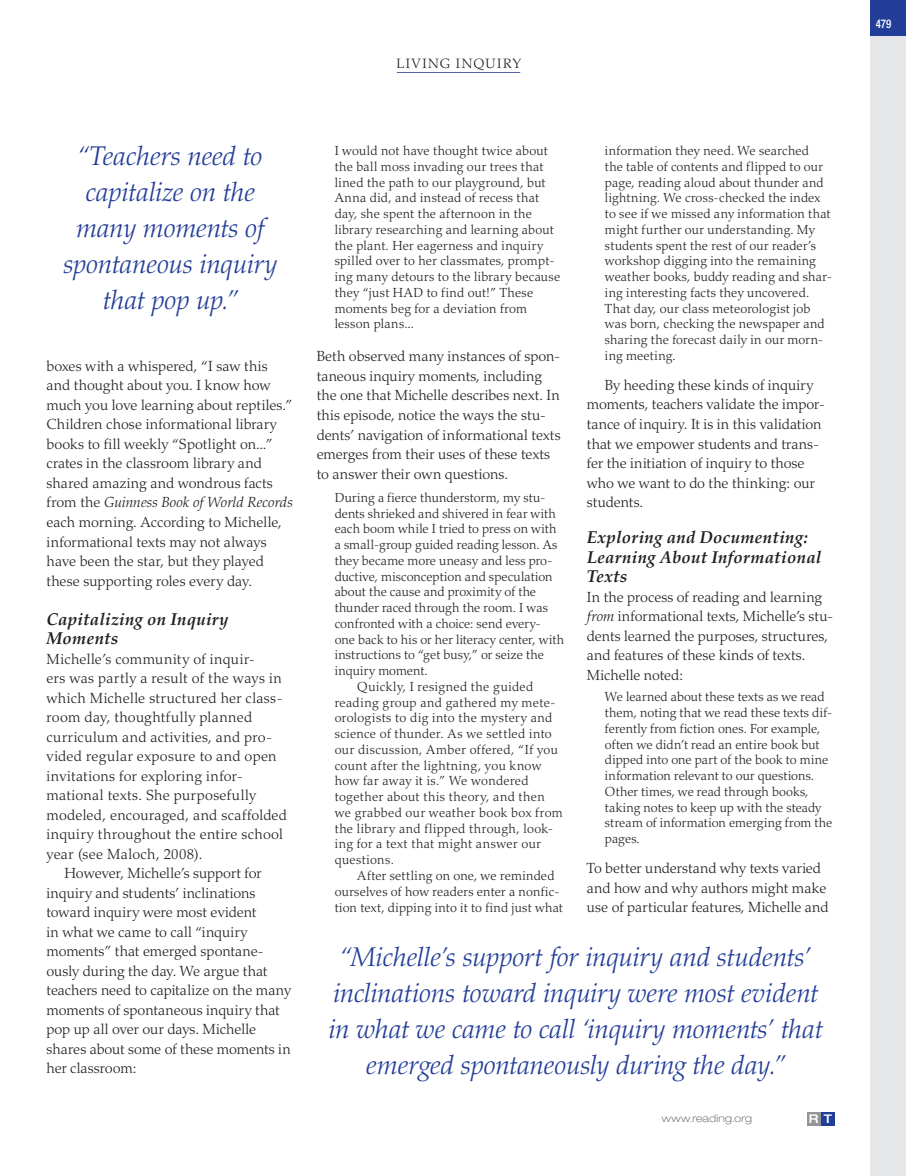
<style>
.page{position:relative;width:906px;height:1176px;background:#fff}
.page>*{position:absolute;margin:0;border:0;box-sizing:border-box;transform-origin:0 0}
.t1{font:italic 300 27px/36px "Palatino LT Std";color:#233e98;text-align:center}
.t2{font:italic 700 17.25px/19.5px "Palatino LT Std";letter-spacing:.015em;color:#231f20}
.t3{font:300 14.7px/19.5px "Palatino LT Std";letter-spacing:.005em;color:#231f20}
.t4{font:300 14.7px "Palatino LT Std";letter-spacing:.025em;color:#231f20}
.t5{font:300 14.7px "Palatino LT Std";letter-spacing:.035em;color:#231f20}
.t6{font:300 13.5px "Palatino LT Std";letter-spacing:.115em;color:#231f20}
.t7{font:300 13.2px/15.8px "Palatino LT Std";letter-spacing:.015em;color:#231f20}
.t8{font:300 13.2px "Palatino LT Std";letter-spacing:.035em;color:#231f20}
.t9{font:500 condensed 12px "Helvetica Neue LT Std";color:#fff;scale:.9 1}
.t10{font:500 expanded 12px "Helvetica Neue LT Std";color:#fff}
.t11{font:100 expanded 10.5px "Helvetica Neue LT Std";letter-spacing:.025em;color:#4b4c4d}
.s1{font-style:italic}
</style>
<div class="page">
<hr style="left:397px;top:72px;width:123px;height:1px;background:#5660ab">
<div style="left:870px;top:0;width:35px;height:1175px;background:#e6e7e9"></div>
<div style="left:870px;top:0;width:35px;height:36px;background:#233e98"></div>
<div style="left:806px;top:1111px;width:14px;height:14px;background:#939598"></div>
<div style="left:820px;top:1112px;width:14px;height:13px;background:#233e98"></div>
<p class="t6" style="left:396px;top:58px;width:126px">LIVING INQUIRY</p>
<h1 class="t1" style="left:63px;top:141px;width:215px">“Teachers need to capitalize on the many moments of spontaneous inquiry that pop up.”</h1>
<p class="t3" style="left:46px;top:358px;width:248px">boxes with a whispered, “I saw this and thought about you. I know how much you love learning about reptiles.” Children chose informational library books to fill weekly “Spotlight on...” crates in the classroom library and shared amazing and wondrous facts from the <span class="s1">Guinness Book of World Records </span>each morning. According to Michelle, informational texts may not always have been the star, but they played these supporting roles every day.</p>
<h2 class="t2" style="left:46px;top:611px;width:184px">Capitalizing on Inquiry<br>Moments</h2>
<p class="t3" style="left:46px;top:650px;width:210px">Michelle’s community of inquir-</p>
<p class="t3" style="left:46px;top:670px;width:237px">ers was partly a result of the ways in</p>
<p class="t4" style="left:46px;top:692px;width:237px">which Michelle structured her class-</p>
<p class="t3" style="left:46px;top:709px;width:207px">room day, thoughtfully planned</p>
<p class="t5" style="left:46px;top:731px;width:227px">curriculum and activities, and pro-</p>
<p class="t3" style="left:46px;top:748px;width:231px">vided regular exposure to and open</p>
<p class="t3" style="left:46px;top:767px;width:198px">invitations for exploring infor-</p>
<p class="t3" style="left:46px;top:787px;width:211px">mational texts. She purposefully</p>
<p class="t3" style="left:46px;top:806px;width:242px">modeled, encouraged, and scaffolded</p>
<p class="t3" style="left:46px;top:826px;width:238px">inquiry throughout the entire school</p>
<p class="t4" style="left:46px;top:848px;width:157px">year (see Maloch, 2008).</p>
<p class="t3" style="left:64px;top:865px;width:199px">However, Michelle’s support for</p>
<p class="t3" style="left:46px;top:884px;width:210px">inquiry and students’ inclinations</p>
<p class="t3" style="left:46px;top:904px;width:211px">toward inquiry were most evident</p>
<p class="t3" style="left:46px;top:923px;width:202px">in what we came to call “inquiry</p>
<p class="t3" style="left:46px;top:943px;width:219px">moments” that emerged spontane-</p>
<p class="t3" style="left:46px;top:962px;width:222px">ously during the day. We argue that</p>
<p class="t3" style="left:46px;top:982px;width:246px">teachers need to capitalize on the many</p>
<p class="t3" style="left:46px;top:1001px;width:235px">moments of spontaneous inquiry that</p>
<p class="t3" style="left:46px;top:1021px;width:211px">pop up all over our days. Michelle</p>
<p class="t3" style="left:46px;top:1040px;width:246px">shares about some of these moments in</p>
<p class="t3" style="left:46px;top:1060px;width:91px">her classroom:</p>
<p class="t7" style="left:604px;top:144px;width:229px">information they need. We searched<br>the table of contents and flipped to our page, reading aloud about thunder and lightning. We cross-checked the index to see if we missed any information that might further our understanding. My students spent the rest of our reader’s workshop digging into the remaining weather books, buddy reading and shar&shy;ing interesting facts they uncovered.<br>That day, our class meteorologist job was born, checking the newspaper and sharing the forecast daily in our morn&shy;ing meeting.</p>
<p class="t3" style="left:586px;top:377px;width:240px;text-indent:18px">By heeding these kinds of inquiry moments, teachers validate the impor&shy;tance of inquiry. It is in this validation that we empower students and trans&shy;fer the initiation of inquiry to those who we want to do the thinking: our students.</p>
<h2 class="t2" style="left:586px;top:529px;width:236px">Exploring and Documenting:<br>Learning About Informational<br>Texts</h2>
<p class="t3" style="left:586px;top:588px;width:248px">In the process of reading and learning <span class="s1">from</span> informational texts, Michelle’s stu&shy;dents learned the purposes, structures, and features of these kinds of texts.<br>Michelle noted:</p>
<p class="t7" style="left:604px;top:690px;width:229px">We learned about these texts as we read them, noting that we read these texts dif&shy;ferently from fiction ones. For example, often we didn’t read an entire book but dipped into one part of the book to mine information relevant to our questions.<br>Other times, we read through books, taking notes to keep up with the steady stream of information emerging from the pages.</p>
<p class="t3" style="left:586px;top:860px;width:243px">To better understand why texts varied and how and why authors might make use of particular features, Michelle and</p>
<h1 class="t1" style="left:328px;top:941px;width:495px">“Michelle’s support for inquiry and students’ inclinations toward inquiry were most evident in what we came to call ‘inquiry moments’ that emerged spontaneously during the day.”</h1>
<p class="t7" style="left:334px;top:144px;width:227px">I would not have thought twice about the ball moss invading our trees that lined the path to our playground, but Anna did, and instead of recess that day, she spent the afternoon in the library researching and learning about the plant. Her eagerness and inquiry spilled over to her classmates, prompt&shy;ing many detours to the library because they “just HAD to find out!” These moments beg for a deviation from lesson plans...</p>
<p class="t3" style="left:316px;top:348px;width:245px">Beth observed many instances of spon&shy;taneous inquiry moments, including the one that Michelle describes next. In this episode, notice the ways the stu&shy;dents’ navigation of informational texts emerges from their uses of these texts to answer their own questions.</p>
<p class="t7" style="left:334px;top:491px;width:212px">During a fierce thunderstorm, my stu-</p>
<p class="t7" style="left:334px;top:506px;width:222px">dents shrieked and shivered in fear with</p>
<p class="t7" style="left:334px;top:522px;width:223px">each boom while I tried to press on with</p>
<p class="t7" style="left:334px;top:538px;width:224px">a small-group guided reading lesson. As</p>
<p class="t7" style="left:334px;top:554px;width:219px">they became more uneasy and less pro-</p>
<p class="t7" style="left:334px;top:569px;width:219px">ductive, misconception and speculation</p>
<p class="t7" style="left:334px;top:585px;width:203px">about the cause and proximity of the</p>
<p class="t7" style="left:334px;top:601px;width:215px">thunder raced through the room. I was</p>
<p class="t7" style="left:334px;top:617px;width:208px">confronted with a choice: send every-</p>
<p class="t7" style="left:334px;top:632px;width:231px">one back to his or her literacy center, with</p>
<p class="t7" style="left:334px;top:648px;width:211px">instructions to “get busy,” or seize the</p>
<p class="t7" style="left:334px;top:664px;width:94px">inquiry moment.</p>
<p class="t8" style="left:357px;top:681px;width:177px">Quickly, I resigned the guided</p>
<p class="t7" style="left:334px;top:695px;width:222px">reading group and gathered my mete-</p>
<p class="t7" style="left:334px;top:711px;width:219px">orologists to dig into the mystery and</p>
<p class="t7" style="left:334px;top:727px;width:219px">science of thunder. As we settled into</p>
<p class="t7" style="left:334px;top:743px;width:225px">our discussion, Amber offered, “If you</p>
<p class="t7" style="left:334px;top:758px;width:208px">count after the lightning, you know</p>
<p class="t7" style="left:334px;top:774px;width:195px">how far away it is.” We wondered</p>
<p class="t7" style="left:334px;top:790px;width:211px">together about this theory, and then</p>
<p class="t7" style="left:334px;top:806px;width:229px">we grabbed our weather book box from</p>
<p class="t7" style="left:334px;top:821px;width:220px">the library and flipped through, look-</p>
<p class="t8" style="left:334px;top:839px;width:208px">ing for a text that might answer our</p>
<p class="t8" style="left:334px;top:854px;width:61px">questions.</p>
<p class="t7" style="left:357px;top:869px;width:199px">After settling on one, we reminded</p>
<p class="t7" style="left:334px;top:884px;width:226px">ourselves of how readers enter a nonfic-</p>
<p class="t7" style="left:334px;top:900px;width:230px">tion text, dipping into it to find just what</p>
<p class="t11" style="left:661px;top:1114px;width:92px">www.reading.org</p>
<p class="t10" style="left:808px;top:1114px;width:25px">R T</p>
<p class="t9" style="left:875px;top:19px;width:19px">479</p>
</div>
